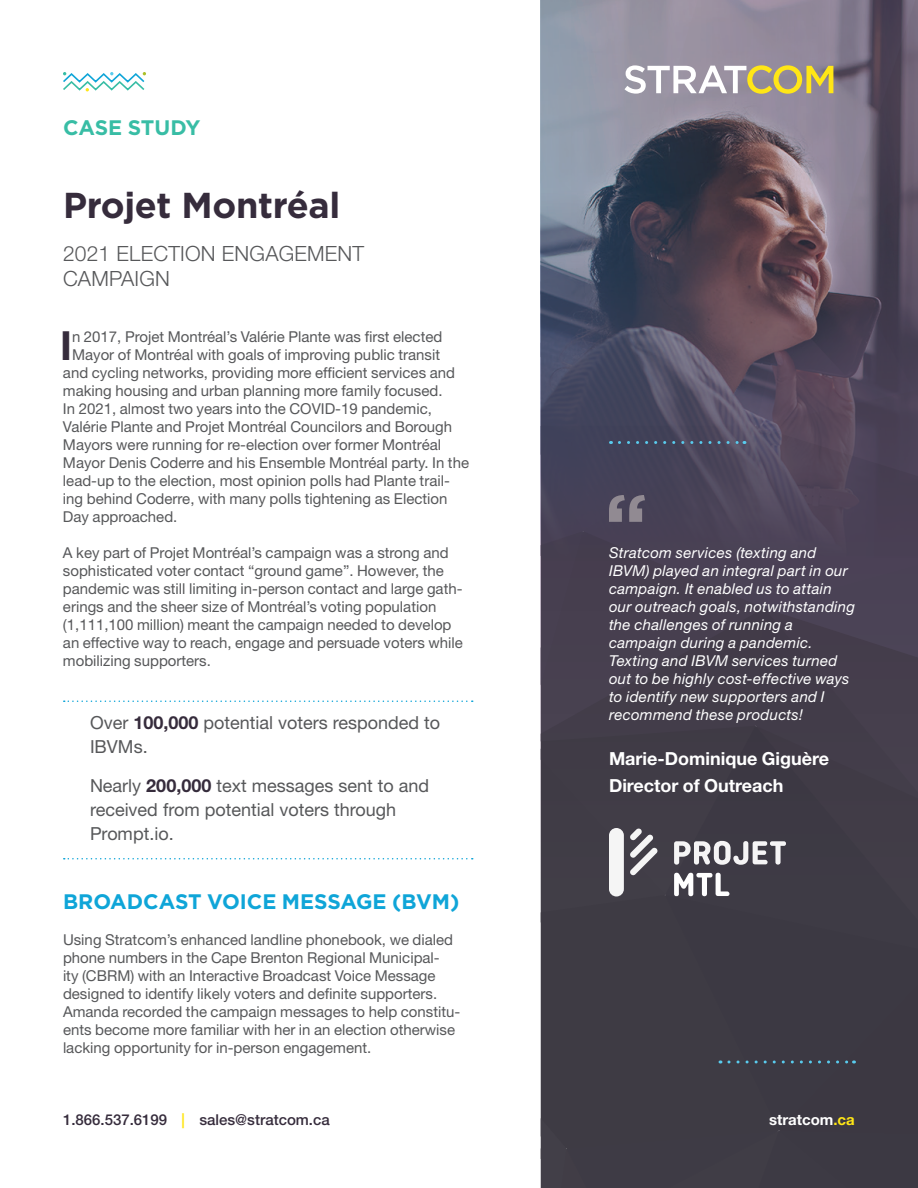
<style>
.page{position:relative;width:918px;height:1188px;background:#fff}
.page>*{position:absolute;margin:0;border:0;box-sizing:border-box;transform-origin:0 0}
.t1{font:700 40.2px "Helvetica Neue LT Std";color:#362c3c}
.t2{font:700 36px "Gotham";letter-spacing:-.01em;color:#362c3c}
.t3{font:300 21px/25.2px "Helvetica Neue LT Std";letter-spacing:.01em;color:#57585a}
.t4{font:700 21px "Gotham";color:#0fa5d8}
.t5{font:700 21px "Gotham";color:#38bda5}
.t6{font:18px/24px "Helvetica Neue LT Std";color:#57585a}
.t7{font:700 18px/27px "Helvetica Neue LT Std";color:#fff}
.t8{font:15px/18px "Helvetica Neue LT Std";color:#57585a}
.t9{font:italic 15px/18px "Helvetica Neue LT Std";letter-spacing:.02em;color:#fff}
.t10{font:500 15px "Helvetica Neue LT Std";color:#362c3c}
.t11{font:700 15px "Helvetica Neue LT Std";color:#fff}
.s1{font-weight:700;color:#362c3c}
.s2{font-weight:700;color:#ffe616}
.s3{color:#ffe616}
</style>
<div class="page">
<svg style="left:63px;top:72px;width:83px;height:20px"></svg>
<svg style="left:64px;top:700px;width:409px;height:2px"></svg>
<svg style="left:64px;top:858px;width:409px;height:2px"></svg>
<svg style="left:541px;top:0;width:377px;height:1188px;background:#524c5a"></svg>
<h3 class="t5" style="left:63px;top:114px;width:139px">CASE STUDY</h3>
<h2 class="t2" style="left:63px;top:181px;width:279px">Projet Montréal</h2>
<h3 class="t3" style="left:63px;top:240px;width:303px">2021 ELECTION ENGAGEMENT<br>CAMPAIGN</h3>
<h1 class="t1" style="left:60px;top:321px;width:13px">I</h1>
<p class="t8" style="left:72px;top:327px;width:372px">n 2017, Projet Montréal’s Valérie Plante was first elected</p>
<p class="t8" style="left:72px;top:345px;width:370px">Mayor of Montréal with goals of improving public transit</p>
<p class="t8" style="left:63px;top:363px;width:394px">and cycling networks, providing more efficient services and</p>
<p class="t8" style="left:63px;top:381px;width:381px">making housing and urban planning more family focused.</p>
<p class="t8" style="left:63px;top:399px;width:370px">In 2021, almost two years into the COVID-19 pandemic,</p>
<p class="t8" style="left:63px;top:417px;width:391px">Valérie Plante and Projet Montréal Councilors and Borough</p>
<p class="t8" style="left:63px;top:435px;width:380px">Mayors were running for re-election over former Montréal</p>
<p class="t8" style="left:63px;top:453px;width:408px">Mayor Denis Coderre and his Ensemble Montréal party. In the</p>
<p class="t8" style="left:63px;top:471px;width:388px">lead-up to the election, most opinion polls had Plante trail-</p>
<p class="t8" style="left:63px;top:489px;width:386px">ing behind Coderre, with many polls tightening as Election</p>
<p class="t8" style="left:63px;top:507px;width:116px">Day approached.</p>
<p class="t8" style="left:63px;top:543px;width:401px">A key part of Projet Montréal’s campaign was a strong and sophisticated voter contact “ground game”. However, the pandemic was still limiting in-person contact and large gath&shy;erings and the sheer size of Montréal’s voting population (1,111,100 million) meant the campaign needed to develop an effective way to reach, engage and persuade voters while mobilizing supporters.</p>
<p class="t6" style="left:90px;top:710px;width:352px">Over <span class="s1">100,000</span> potential voters responded to<br>IBVMs.</p>
<p class="t6" style="left:90px;top:773px;width:341px">Nearly <span class="s1">200,000</span> text messages sent to and received from potential voters through<br>Prompt.io.</p>
<h3 class="t4" style="left:63px;top:888px;width:398px">BROADCAST VOICE MESSAGE (BVM)</h3>
<p class="t8" style="left:63px;top:930px;width:399px">Using Stratcom’s enhanced landline phonebook, we dialed phone numbers in the Cape Brenton Regional Municipal-<br>ity (CBRM) with an Interactive Broadcast Voice Message designed to identify likely voters and definite supporters.<br>Amanda recorded the campaign messages to help constitu&shy;ents become more familiar with her in an election otherwise lacking opportunity for in-person engagement.</p>
<p class="t9" style="left:609px;top:543px;width:247px">Stratcom services (texting and<br>IBVM) played an integral part in our campaign. It enabled us to attain our outreach goals, notwithstanding the challenges of running a campaign during a pandemic.<br>Texting and IBVM services turned out to be highly cost-effective ways to identify new supporters and I recommend these products!</p>
<p class="t7" style="left:609px;top:745px;width:222px">Marie-Dominique Giguère<br>Director of Outreach</p>
<p class="t10" style="left:63px;top:1111px;width:268px">1.866.537.6199 <span class="s2">|</span> sales@stratcom.ca</p>
<p class="t11" style="left:769px;top:1110px;width:87px">stratcom<span class="s3">.ca</span></p>
</div>
